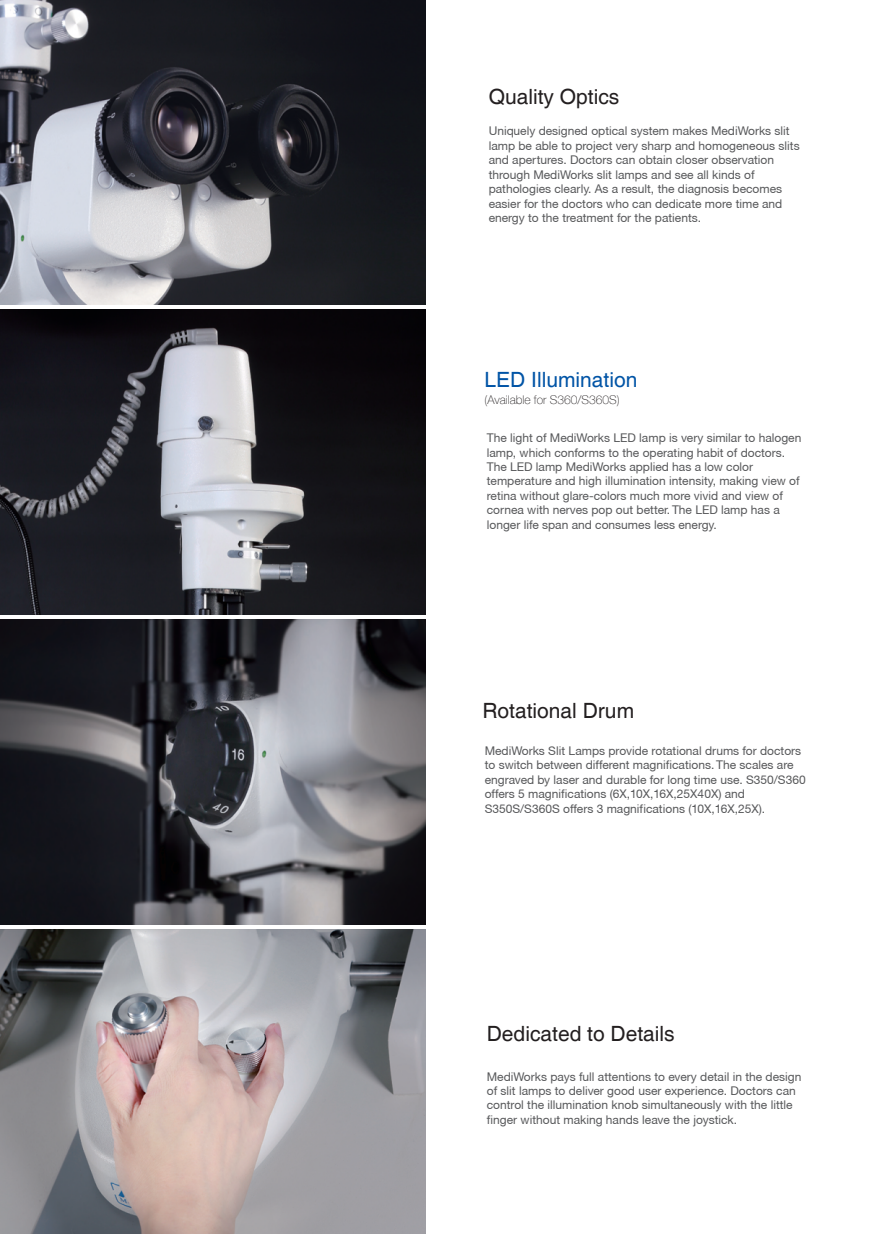
<style>
.page{position:relative;width:893px;height:1234px;background:#fff}
.page>*{position:absolute;margin:0;border:0;box-sizing:border-box;transform-origin:0 0}
.t1{font:21px "Helvetica";color:#231f20}
.t2{font:21px "Helvetica";color:#0154a6}
.t3{font:12px/14.4px "Helvetica Neue CE";color:#57585a}
.t4{font:100 12px "Helvetica Neue LT";color:#231f20}
</style>
<div class="page">
<img style="left:0;top:310px;width:425px;height:304px">
<img style="left:0;top:0;width:425px;height:304px">
<img style="left:0;top:929px;width:425px;height:304px">
<img style="left:0;top:619px;width:425px;height:304px">
<h1 class="t1" style="left:489px;top:84px;width:132px">Quality Optics</h1>
<p class="t3" style="left:489px;top:124px;width:312px">Uniquely designed optical system makes MediWorks slit lamp be able to project very sharp and homogeneous slits and apertures. Doctors can obtain closer observation through MediWorks slit lamps and see all kinds of pathologies clearly. As a result, the diagnosis becomes easier for the doctors who can dedicate more time and energy to the treatment for the patients.</p>
<h1 class="t2" style="left:484px;top:367px;width:154px">LED Illumination</h1>
<p class="t4" style="left:484px;top:392px;width:137px">(Available for S360/S360S)</p>
<p class="t3" style="left:487px;top:430px;width:316px">The light of MediWorks LED lamp is very similar to halogen lamp, which conforms to the operating habit of doctors.<br>The LED lamp MediWorks applied has a low color temperature and high illumination intensity, making view of retina without glare-colors much more vivid and view of cornea with nerves pop out better. The LED lamp has a longer life span and consumes less energy.</p>
<h1 class="t1" style="left:482px;top:698px;width:153px">Rotational Drum</h1>
<p class="t3" style="left:485px;top:743px;width:322px">MediWorks Slit Lamps provide rotational drums for doctors to switch between different magnifications. The scales are engraved by laser and durable for long time use. S350/S360 offers 5 magnifications (6X,10X,16X,25X40X) and S350S/S360S offers 3 magnifications (10X,16X,25X).</p>
<h1 class="t1" style="left:487px;top:1021px;width:189px">Dedicated to Details</h1>
<p class="t3" style="left:487px;top:1068px;width:316px">MediWorks pays full attentions to every detail in the design of slit lamps to deliver good user experience. Doctors can control the illumination knob simultaneously with the little finger without making hands leave the joystick.</p>
</div>
